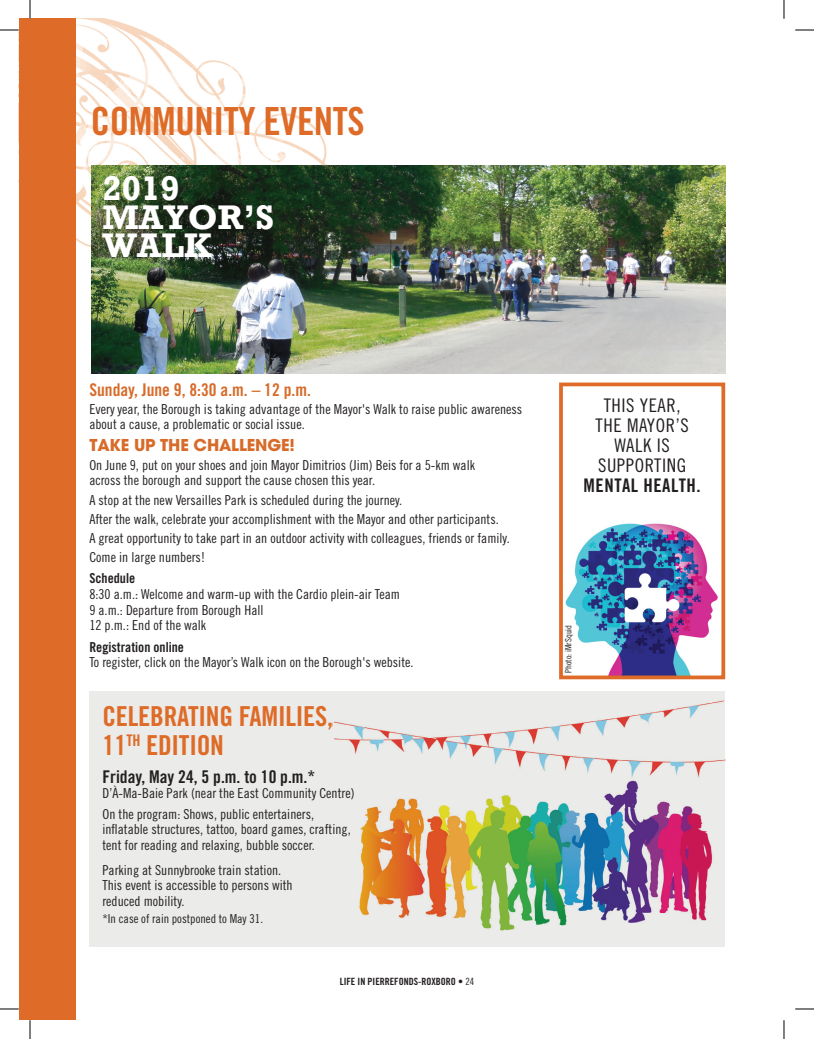
<style>
.page{position:relative;width:814px;height:1039px;background:#fff}
.page>*{position:absolute;margin:0;border:0;box-sizing:border-box;transform-origin:0 0}
.TITRE_section{font:38.75px "Trade Gothic Bold Cond Twenty";letter-spacing:-.01em;color:#de6b27}
.Titre{font:700 35px/28.8px "Rockwell";color:#fff}
.sous-titre_gras{font:27.5px/28.8px "Trade Gothic Bold Cond Twenty";letter-spacing:-.01em;color:#de6b27}
.sous-titre_gras-2{font:18.75px/20px "Trade Gothic Cond Eighteen";letter-spacing:.03em;color:#231f20;text-align:center}
.sous-titre_gras-3{font:17.5px "Trade Gothic Bold Cond Twenty";color:#d76b29}
.sous-titre_gras-4{font:17.5px "Trade Gothic Bold Cond Twenty";color:#231f20}
.TITRE_section-2{font:700 16.25px "Avant Garde";letter-spacing:-.01em;color:#d76b29}
.sous-titre_gras-5{font:13.75px/15.6px "Trade Gothic Cond Eighteen";color:#231f20}
.txt{font:12.25px "Trade Gothic Cond Eighteen";color:#231f20}
.t1{font:10px "Trade Gothic Bold Cond Twenty";color:#231f20}
.txt-2{font:8.75px "Trade Gothic Cond Eighteen";color:#231f20}
.s1{font-family:"Trade Gothic Bold Cond Twenty"}
.s2{font-family:"Trade Gothic Cond Eighteen"}
</style>
<div class="page">
<img style="left:565px;top:523px;width:153px;height:151px">
<img style="left:76px;top:19px;width:251px;height:229px">
<img style="left:91px;top:165px;width:634px;height:208px">
<div style="left:89px;top:691px;width:636px;height:255px;background:#ebebe9"></div>
<img style="left:359px;top:781px;width:354px;height:150px">
<div style="left:19px;top:19px;width:57px;height:1001px;background:#de6b27"></div>
<img style="left:334px;top:700px;width:391px;height:81px">
<div style="left:559px;top:382px;width:166px;height:297px;border:4px solid #de6b27"></div>
<svg style="left:0;top:29px;width:19px;height:2px"></svg>
<svg style="left:795px;top:29px;width:19px;height:2px"></svg>
<svg style="left:0;top:1008px;width:19px;height:2px"></svg>
<svg style="left:795px;top:1008px;width:19px;height:2px"></svg>
<svg style="left:29px;top:0;width:2px;height:19px"></svg>
<svg style="left:29px;top:1020px;width:2px;height:19px"></svg>
<svg style="left:783px;top:0;width:2px;height:19px"></svg>
<svg style="left:783px;top:1020px;width:2px;height:19px"></svg>
<p class="TITRE_section" style="left:91px;top:98px;width:275px">COMMUNITY EVENTS</p>
<p class="Titre" style="left:102px;top:174px;width:173px">2019<br>MAYOR’S<br>WALK</p>
<p class="sous-titre_gras-3" style="left:89px;top:379px;width:223px">Sunday, June 9, 8:30 a.m. – 12 p.m.</p>
<p class="sous-titre_gras-5" style="left:89px;top:401px;width:434px">Every year, the Borough is taking advantage of the Mayor's Walk to raise public awareness about a cause, a problematic or social issue.</p>
<p class="TITRE_section-2" style="left:89px;top:434px;width:207px">TAKE UP THE CHALLENGE!</p>
<p class="sous-titre_gras-5" style="left:89px;top:457px;width:387px">On June 9, put on your shoes and join Mayor Dimitrios (Jim) Beis for a 5-km walk across the borough and support the cause chosen this year.</p>
<p class="sous-titre_gras-5" style="left:89px;top:492px;width:314px">A stop at the new Versailles Park is scheduled during the journey.</p>
<p class="sous-titre_gras-5" style="left:89px;top:511px;width:411px">After the walk, celebrate your accomplishment with the Mayor and other participants.</p>
<p class="sous-titre_gras-5" style="left:89px;top:530px;width:422px">A great opportunity to take part in an outdoor activity with colleagues, friends or family.</p>
<p class="sous-titre_gras-5" style="left:89px;top:549px;width:118px">Come in large numbers!</p>
<p class="sous-titre_gras-5" style="left:89px;top:570px;width:312px"><span class="s1">Schedule<br></span>8:30 a.m.: Welcome and warm-up with the Cardio plein-air Team<br>9 a.m.: Departure from Borough Hall<br>12 p.m.: End of the walk</p>
<p class="sous-titre_gras-5" style="left:89px;top:639px;width:326px"><span class="s1">Registration online<br></span>To register, click on the Mayor’s Walk icon on the Borough's website.</p>
<p class="sous-titre_gras" style="left:102px;top:702px;width:232px">CELEBRATING FAMILIES,<br>11<sup>TH</sup> EDITION</p>
<p class="sous-titre_gras-4" style="left:102px;top:766px;width:214px">Friday, May 24, 5 p.m. to 10 p.m.*</p>
<p class="sous-titre_gras-5" style="left:102px;top:785px;width:254px">D’À-Ma-Baie Park (near the East Community Centre)</p>
<p class="sous-titre_gras-5" style="left:102px;top:806px;width:250px">On the program: Shows, public entertainers, inflatable structures, tattoo, board games, crafting, tent for reading and relaxing, bubble soccer.</p>
<p class="sous-titre_gras-5" style="left:102px;top:861px;width:192px">Parking at Sunnybrooke train station.<br>This event is accessible to persons with reduced mobility.</p>
<p class="txt" style="left:102px;top:912px;width:162px">*In case of rain postponed to May 31.</p>
<p class="t1" style="left:340px;top:975px;width:136px">LIFE IN PIERREFONDS-ROXBORO • <span class="s2">24</span></p>
<p class="sous-titre_gras-2" style="left:583px;top:395px;width:119px">THIS YEAR,<br>THE MAYOR’S<br>WALK IS<br>SUPPORTING<br><span class="s1">MENTAL HEALTH.</span></p>
<p class="txt-2" style="left:563px;top:673px;width:50px;rotate:-90deg">Photo: iMrSquid</p>
</div>
